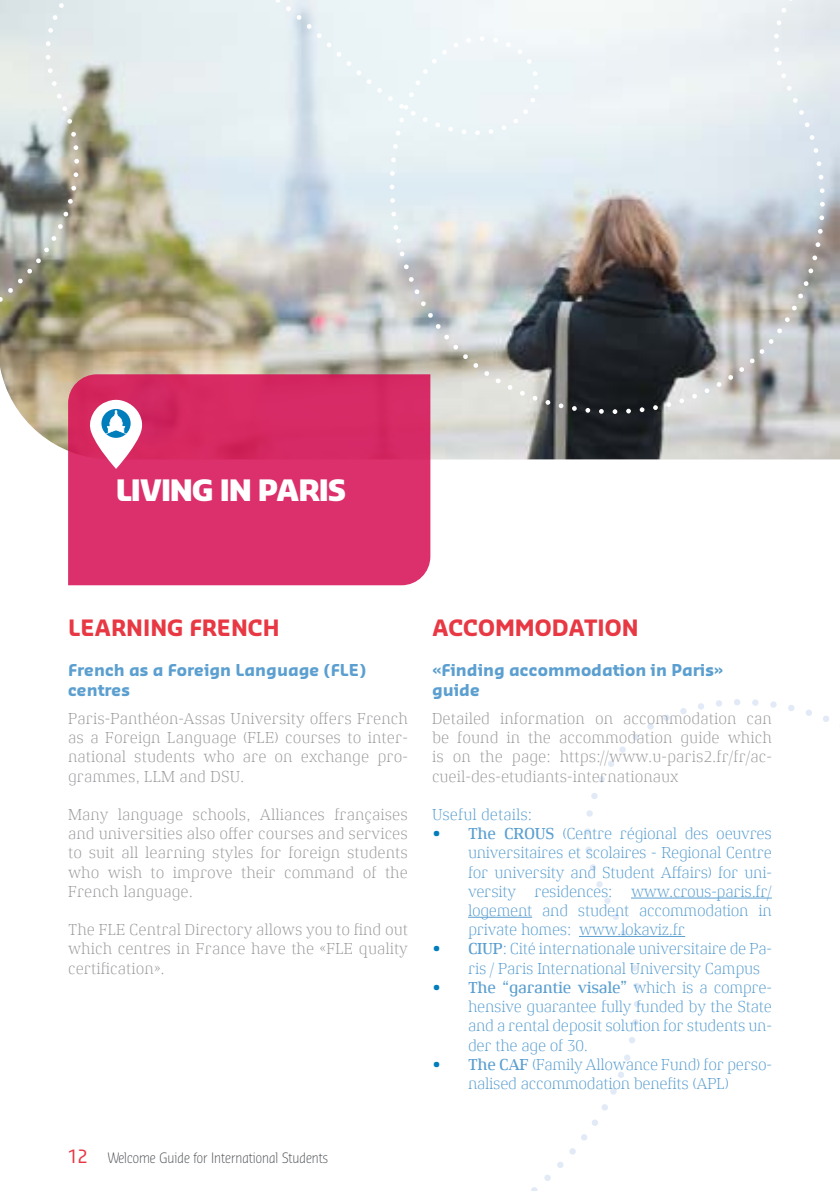
<style>
.page{position:relative;width:840px;height:1191px;background:#fff}
.page>*{position:absolute;margin:0;border:0;box-sizing:border-box;transform-origin:0 0}
.t1{font:900 28.8px "Sansa Pro";letter-spacing:-.02em;color:#fff}
.t2{font:700 22px "Sansa Pro";color:#e83843}
.t3{font:300 16px/19.2px "Xenois Serif Pro";color:#9b9a9d;text-align:justify}
.t4{font:300 16px/19.2px "Xenois Serif Pro";letter-spacing:-.02em;color:#5b9fd0;text-align:justify}
.t5{font:700 16px/20px "Sansa Pro";color:#5b9fd0}
.t6{font:300 16px "Xenois Serif Pro";color:#5b9fd0}
.t7{font:300 14px "Sansa Con Pro";color:#53555a}
.s1{font-weight:400;font-size:18px;color:#e83843}
.s2{font-weight:500;font-size:18px;color:#007dbb}
.s3{font-weight:500}
</style>
<div class="page">
<svg style="left:474px;top:699px;width:355px;height:492px"></svg>
<hr style="left:630px;top:897px;width:141px;height:1px;background:#5b9fd0">
<hr style="left:468px;top:917px;width:64px;height:1px;background:#5b9fd0">
<hr style="left:578px;top:936px;width:106px;height:1px;background:#5b9fd0">
<img style="left:21px;top:414px;width:818px;height:45px">
<svg style="left:68px;top:414px;width:362px;height:171px;background:#da2f6a"></svg>
<img style="left:0;top:0;width:839px;height:414px">
<svg style="left:89px;top:400px;width:54px;height:69px"></svg>
<h1 class="t1" style="left:116px;top:471px;width:232px">LIVING IN PARIS</h1>
<h2 class="t2" style="left:68px;top:613px;width:213px">LEARNING FRENCH</h2>
<p class="t5" style="left:68px;top:660px;width:299px">French as a Foreign Language (FLE) centres</p>
<p class="t3" style="left:68px;top:709px;width:341px">Paris-Panthéon-Assas University offers French as a Foreign Language (FLE) courses to inter&shy;national students who are on exchange pro&shy;grammes, LLM and DSU.</p>
<p class="t3" style="left:68px;top:805px;width:341px">Many language schools, Alliances françaises and universities also offer courses and services to suit all learning styles for foreign students who wish to improve their command of the French language.</p>
<p class="t3" style="left:68px;top:920px;width:341px">The FLE Central Directory allows you to find out which centres in France have the «FLE quality certification».</p>
<p class="t7" style="left:68px;top:1148px;width:261px"><span class="s1">12</span> Welcome Guide for International Students</p>
<h2 class="t2" style="left:432px;top:613px;width:208px">ACCOMMODATION</h2>
<p class="t5" style="left:432px;top:660px;width:293px">«Finding accommodation in Paris» guide</p>
<p class="t3" style="left:432px;top:709px;width:341px">Detailed information on accommodation can be found in the accommodation guide which is on the page: https://www.u-paris2.fr/fr/ac&shy;cueil-des-etudiants-internationaux</p>
<p class="t6" style="left:432px;top:805px;width:102px">Useful details:</p>
<p class="t4" style="left:468px;top:824px;width:305px;text-indent:-36px"><span class="s2">•</span> <span class="s3">The CROUS</span> (Centre régional des oeuvres universitaires et scolaires - Regional Centre for university and Student Affairs) for uni&shy;versity residences: www.crous-paris.fr/ logement and student accommodation in private homes: www.lokaviz.fr</p>
<p class="t4" style="left:468px;top:939px;width:305px;text-indent:-36px"><span class="s2">•</span> <span class="s3">CIUP</span>: Cité internationale universitaire de Pa&shy;ris / Paris International University Campus</p>
<p class="t4" style="left:468px;top:977px;width:305px;text-indent:-36px"><span class="s2">•</span> <span class="s3">The “garantie visale”</span> which is a compre&shy;hensive guarantee fully funded by the State and a rental deposit solution for students un&shy;der the age of 30.</p>
<p class="t4" style="left:432px;top:1054px;width:341px;text-align:center"><span class="s2">•</span> <span class="s3">The CAF</span> (Family Allowance Fund) for perso&shy;nalised accommodation benefits (APL)</p>
</div>
